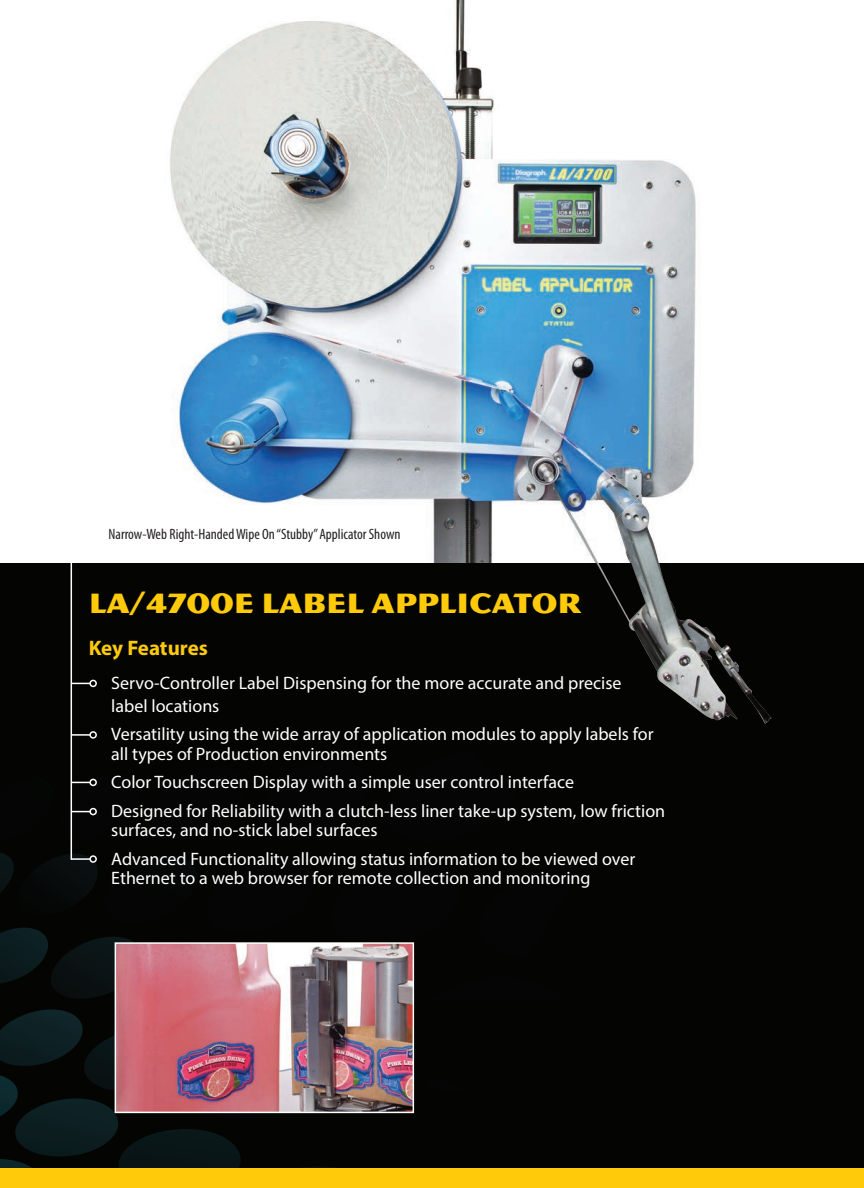
<style>
.page{position:relative;width:864px;height:1188px;background:#fff}
.page>*{position:absolute;margin:0;border:0;box-sizing:border-box;transform-origin:0 0}
.t1{font:30px "Magnesium MVB Std";color:#feca0a}
.t2{font:700 21px "Myriad Pro";letter-spacing:-.005em;color:#feca0a}
.t3{font:18px/28.5px "Myriad Pro";color:#fff}
.t4{font:condensed 15px "Myriad Pro";color:#231f20}
</style>
<div class="page">
<div style="left:0;top:444px;width:864px;height:744px;background:#040503"></div>
<hr style="left:71px;top:539px;width:1px;height:321px;background:#fff">
<svg style="left:72px;top:683px;width:17px;height:1px"></svg>
<div style="left:89px;top:680px;width:8px;height:7px;border:2px solid #fff;border-radius:50%"></div>
<div style="left:0;top:0;width:864px;height:562px;background:#fff"></div>
<img style="left:170px;top:0;width:526px;height:562px">
<svg style="left:0;top:853px;width:334px;height:315px"></svg>
<div style="left:89px;top:855px;width:8px;height:8px;border:2px solid #fff;border-radius:50%"></div>
<svg style="left:72px;top:734px;width:17px;height:2px"></svg>
<div style="left:89px;top:731px;width:8px;height:8px;border:2px solid #fff;border-radius:50%"></div>
<svg style="left:70px;top:751px;width:27px;height:91px"></svg>
<div style="left:89px;top:808px;width:8px;height:7px;border:2px solid #fff;border-radius:50%"></div>
<div style="left:90px;top:528px;width:330px;height:24px;background:#fff"></div>
<img style="left:561px;top:494px;width:214px;height:230px">
<div style="left:112px;top:940px;width:315px;height:186px;background:#040503"></div>
<img style="left:118px;top:945px;width:293px;height:165px">
<div style="left:115px;top:942px;width:299px;height:171px;border:2px solid #fff"></div>
<hr style="left:863px;top:0;width:1px;height:1188px;background:#040503">
<svg style="left:863px;top:73px;width:1px;height:55px"></svg>
<svg style="left:863px;top:357px;width:1px;height:114px"></svg>
<div style="left:0;top:1168px;width:864px;height:20px;background:#feca0a"></div>
<p class="t4" style="left:109px;top:525px;width:293px">Narrow-Web Right-Handed Wipe On “Stubby” Applicator Shown</p>
<h1 class="t1" style="left:89px;top:585px;width:494px">LA/4700E LABEL APPLICATOR</h1>
<p class="t2" style="left:89px;top:634px;width:121px">Key Features</p>
<p class="t3" style="left:111px;top:672px;width:512px;line-height:22.5px">Servo-Controller Label Dispensing for the more accurate and precise label locations</p>
<p class="t3" style="left:111px;top:724px;width:544px;line-height:19.5px">Versatility using the wide array of application modules to apply labels for all types of Production environments</p>
<p class="t3" style="left:111px;top:768px;width:556px">Color Touchscreen Display with a simple user control interface<br>Designed for Reliability with a clutch-less liner take-up system, low friction</p>
<p class="t3" style="left:111px;top:816px;width:526px">surfaces, and no-stick label surfaces<br>Advanced Functionality allowing status information to be viewed over</p>
<p class="t3" style="left:111px;top:864px;width:481px">Ethernet to a web browser for remote collection and monitoring</p>
</div>
